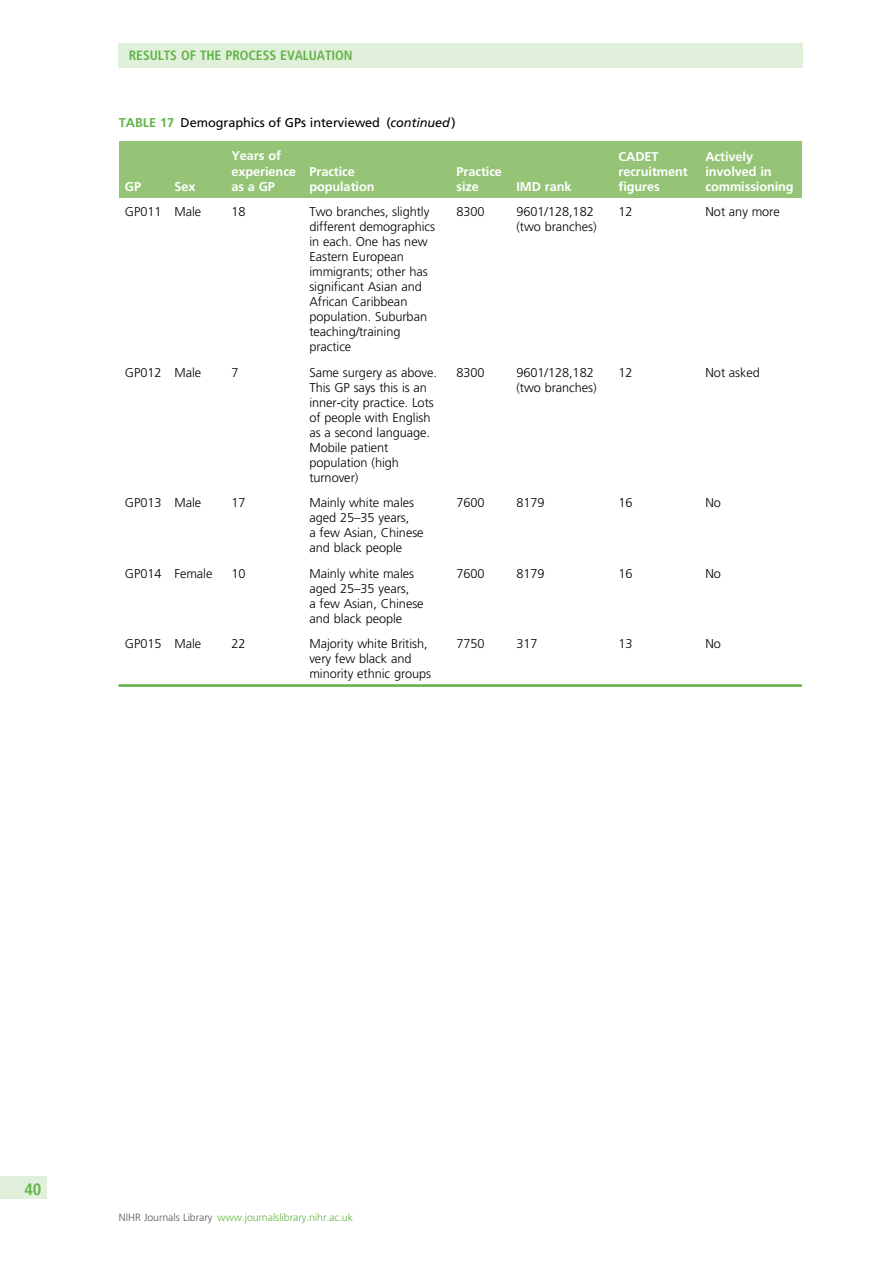
<style>
.page{position:relative;width:893px;height:1263px;background:#fff}
.page>*{position:absolute;margin:0;border:0;box-sizing:border-box;transform-origin:0 0}
.t1{font:16.5px "Adv TT24 c 3 cae 3.B";color:#62b447}
.t2{font:13.5px "Adv TT24 c 3 cae 3.B";color:#62b447}
.t3{font:12.75px/15px "Adv T Tebabd 7 da";color:#000}
.t4{font:12.75px/15px "Adv TT6 c 1 def 61.B";color:#fff}
.t5{font:12.75px "Adv TT118 e 7927";color:#000}
.t6{font:10.5px "Adv T Tebabd 7 da";color:#62b447}
.s1{font-family:"Adv TT6 c 1 def 61.B";color:#62b447}
.s2{font-family:"Adv T Tffbb 85 e 5.I"}
.s3{font-style:inherit}
.s4{color:#58595b}
</style>
<div class="page">
<div style="left:119px;top:141px;width:55px;height:56px;background:#95c476"></div>
<div style="left:162px;top:141px;width:69px;height:56px;background:#95c476"></div>
<div style="left:219px;top:141px;width:90px;height:56px;background:#95c476"></div>
<div style="left:297px;top:141px;width:159px;height:56px;background:#95c476"></div>
<div style="left:444px;top:141px;width:72px;height:56px;background:#95c476"></div>
<div style="left:504px;top:141px;width:114px;height:56px;background:#95c476"></div>
<div style="left:606px;top:141px;width:99px;height:56px;background:#95c476"></div>
<div style="left:693px;top:141px;width:108px;height:56px;background:#95c476"></div>
<hr style="left:119px;top:685px;width:682px;height:1px;background:#62b447">
<div style="left:119px;top:44px;width:684px;height:24px;background:#e1f0da"></div>
<div style="left:0;top:1176px;width:47px;height:23px;background:#e1f0da"></div>
<p class="t2" style="left:129px;top:51px;width:225px">RESULTS OF THE PROCESS EVALUATION</p>
<p class="t5" style="left:119px;top:118px;width:338px"><span class="s1">TABLE 17</span> Demographics of GPs interviewed (<span class="s2">continued</span>)</p>
<p class="t4" style="left:125px;top:180px;width:18px">GP</p>
<p class="t4" style="left:174px;top:180px;width:23px">Sex</p>
<p class="t4" style="left:231px;top:150px;width:66px">Years of experience as a GP</p>
<p class="t4" style="left:309px;top:165px;width:67px">Practice population</p>
<p class="t4" style="left:456px;top:165px;width:47px">Practice size</p>
<p class="t4" style="left:516px;top:180px;width:57px">IMD rank</p>
<p class="t4" style="left:618px;top:150px;width:71px">CADET recruitment figures</p>
<p class="t4" style="left:705px;top:150px;width:90px">Actively involved in commissioning</p>
<p class="t3" style="left:125px;top:205px;width:78px">GP011 Male</p>
<p class="t3" style="left:231px;top:205px;width:16px">18</p>
<p class="t3" style="left:309px;top:205px;width:127px">Two branches, slightly different demographics in each. One has new<br>Eastern European immigrants; other has significant Asian and<br>African Caribbean population. Suburban teaching/training practice</p>
<p class="t3" style="left:456px;top:205px;width:30px">8300</p>
<p class="t3" style="left:516px;top:205px;width:82px">9601/128,182 (two branches)</p>
<p class="t3" style="left:618px;top:205px;width:16px">12</p>
<p class="t3" style="left:705px;top:205px;width:76px">Not any more</p>
<p class="t3" style="left:125px;top:366px;width:78px">GP012 Male</p>
<p class="t3" style="left:231px;top:366px;width:9px">7</p>
<p class="t3" style="left:309px;top:366px;width:129px">Same surgery as above.<br>This GP says this is an inner-city practice. Lots of people with English as a second language.<br>Mobile patient population (high turnover)</p>
<p class="t3" style="left:456px;top:366px;width:30px">8300</p>
<p class="t3" style="left:516px;top:366px;width:82px">9601/128,182 (two branches)</p>
<p class="t3" style="left:618px;top:366px;width:16px">12</p>
<p class="t3" style="left:705px;top:366px;width:56px">Not asked</p>
<p class="t3" style="left:125px;top:496px;width:78px">GP013 Male</p>
<p class="t3" style="left:231px;top:496px;width:16px">17</p>
<p class="t3" style="left:309px;top:496px;width:116px">Mainly white males aged 25<span class="s3">–</span>35 years,<br>a few Asian, Chinese and black people</p>
<p class="t3" style="left:456px;top:496px;width:30px">7600</p>
<p class="t3" style="left:516px;top:496px;width:30px">8179</p>
<p class="t3" style="left:618px;top:496px;width:16px">16</p>
<p class="t3" style="left:705px;top:496px;width:17px">No</p>
<p class="t3" style="left:125px;top:567px;width:89px">GP014 Female</p>
<p class="t3" style="left:231px;top:567px;width:16px">10</p>
<p class="t3" style="left:309px;top:567px;width:116px">Mainly white males aged 25<span class="s3">–</span>35 years,<br>a few Asian, Chinese and black people</p>
<p class="t3" style="left:456px;top:567px;width:30px">7600</p>
<p class="t3" style="left:516px;top:567px;width:30px">8179</p>
<p class="t3" style="left:618px;top:567px;width:16px">16</p>
<p class="t3" style="left:705px;top:567px;width:17px">No</p>
<p class="t3" style="left:125px;top:637px;width:78px">GP015 Male</p>
<p class="t3" style="left:231px;top:637px;width:16px">22</p>
<p class="t3" style="left:309px;top:637px;width:123px">Majority white British, very few black and minority ethnic groups</p>
<p class="t3" style="left:456px;top:637px;width:30px">7750</p>
<p class="t3" style="left:516px;top:637px;width:23px">317</p>
<p class="t3" style="left:618px;top:637px;width:16px">13</p>
<p class="t3" style="left:705px;top:637px;width:17px">No</p>
<p class="t1" style="left:24px;top:1183px;width:18px">40</p>
<p class="t6" style="left:119px;top:1213px;width:236px"><span class="s4">NIHR Journals Library</span> www.journalslibrary.nihr.ac.uk</p>
</div>
